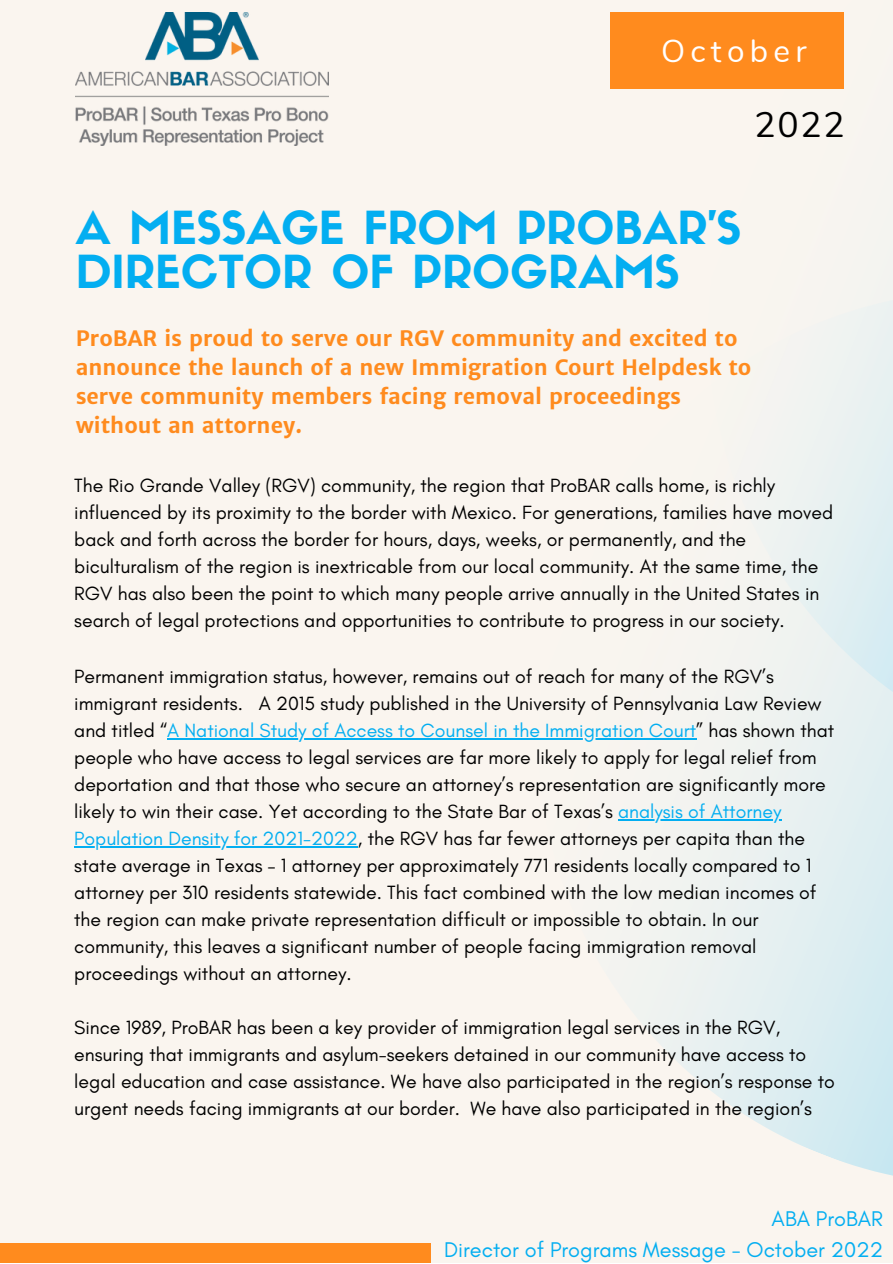
<style>
.page{position:relative;width:893px;height:1264px;background:#fff}
.page>*{position:absolute;margin:0;border:0;box-sizing:border-box;transform-origin:0 0}
.t1{font:44.7px/43.8px "Sifonn Basic";color:#03aef1}
.t2{font:35.4px "Nunito";color:#000}
.t3{font:31.5px "Nunito";letter-spacing:.17em;color:#fff}
.t4{font:21.75px/30.3px "Glacial Indifference";color:#03aef1;text-align:right}
.t5{font:700 21.3px/29.2px "Merriweather Sans";color:#ff8b1e}
.t6{font:19.5px/27px "Glacial Indifference";color:#000}
.s1{color:#03aef1}
</style>
<div class="page">
<div style="left:0;top:0;width:892px;height:1262px;background:#faf5ef"></div>
<svg style="left:406px;top:739px;width:486px;height:437px"></svg>
<svg style="left:575px;top:12px;width:317px;height:898px"></svg>
<div style="left:610px;top:13px;width:234px;height:76px;background:#ff8b1e"></div>
<img style="left:76px;top:13px;width:253px;height:132px">
<hr style="left:167px;top:738px;width:529px;height:1px;background:#03aef1">
<hr style="left:618px;top:819px;width:163px;height:1px;background:#03aef1">
<hr style="left:74px;top:846px;width:284px;height:1px;background:#03aef1">
<div style="left:0;top:1242px;width:431px;height:20px;background:#ff8b1e"></div>
<h3 class="t3" style="left:661px;top:30px;width:147px">October</h3>
<h2 class="t2" style="left:754px;top:101px;width:92px">2022</h2>
<h1 class="t1" style="left:76px;top:211px;width:667px">A MESSAGE FROM PROBAR'S<br>DIRECTOR OF PROGRAMS</h1>
<p class="t5" style="left:76px;top:323px;width:677px">ProBAR is proud to serve our RGV community and excited to announce the launch of a new Immigration Court Helpdesk to serve community members facing removal proceedings without an attorney.</p>
<p class="t6" style="left:74px;top:471px;width:760px">The Rio Grande Valley (RGV) community, the region that ProBAR calls home, is richly influenced by its proximity to the border with Mexico. For generations, families have moved back and forth across the border for hours, days, weeks, or permanently, and the biculturalism of the region is inextricable from our local community. At the same time, the RGV has also been the point to which many people arrive annually in the United States in search of legal protections and opportunities to contribute to progress in our society.</p>
<p class="t6" style="left:74px;top:662px;width:761px">Permanent immigration status, however, remains out of reach for many of the RGV’s immigrant residents. A 2015 study published in the University of Pennsylvania Law Review and titled “<span class="s1">A National Study of Access to Counsel in the Immigration Court</span>” has shown that people who have access to legal services are far more likely to apply for legal relief from deportation and that those who secure an attorney’s representation are significantly more likely to win their case. Yet according to the State Bar of Texas’s <span class="s1">analysis of Attorney Population Density for 2021-2022</span>, the RGV has far fewer attorneys per capita than the state average in Texas – 1 attorney per approximately 771 residents locally compared to 1 attorney per 310 residents statewide. This fact combined with the low median incomes of the region can make private representation difficult or impossible to obtain. In our community, this leaves a significant number of people facing immigration removal proceedings without an attorney.</p>
<p class="t6" style="left:74px;top:1013px;width:762px">Since 1989, ProBAR has been a key provider of immigration legal services in the RGV, ensuring that immigrants and asylum-seekers detained in our community have access to legal education and case assistance. We have also participated in the region’s response to urgent needs facing immigrants at our border. We have also participated in the region’s</p>
<p class="t4" style="left:444px;top:1203px;width:440px">ABA ProBAR<br>Director of Programs Message - October 2022</p>
</div>
